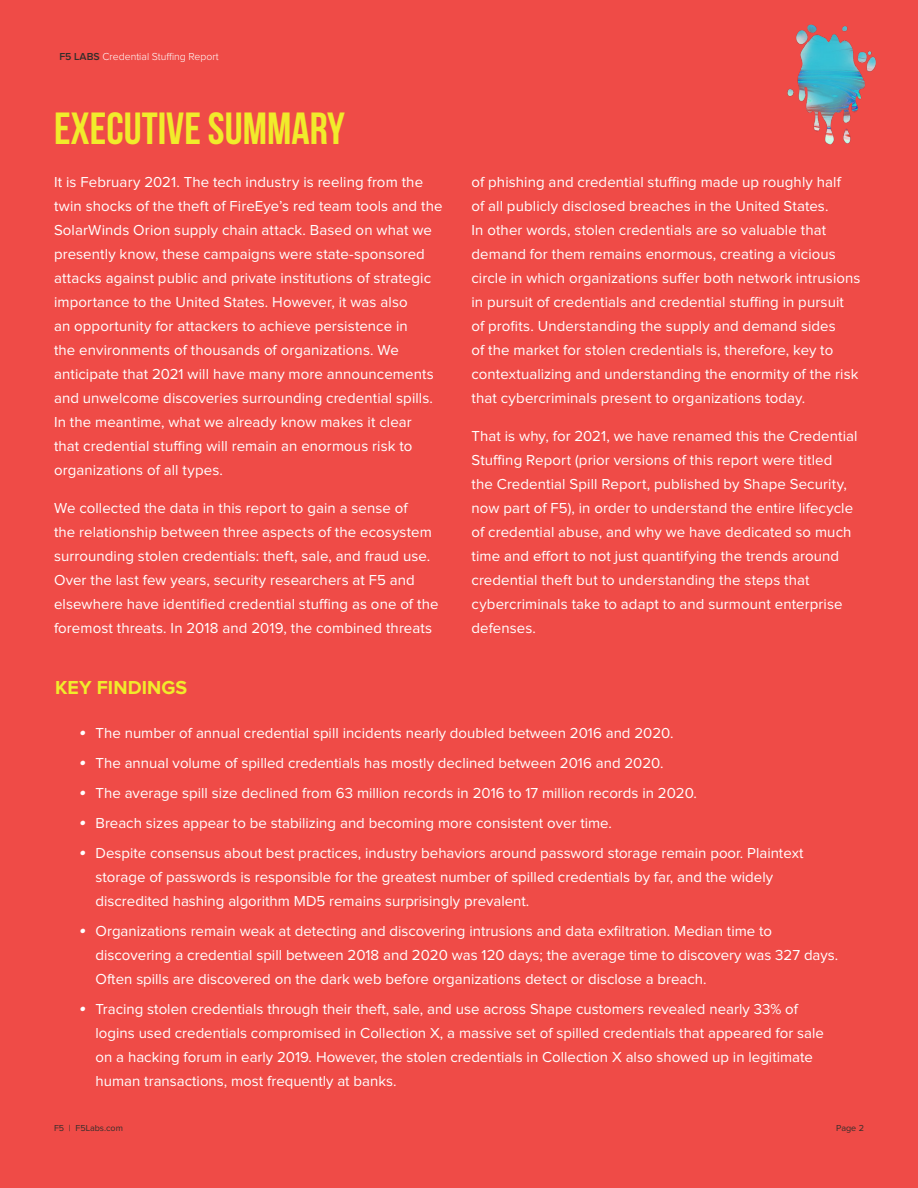
<style>
.page{position:relative;width:918px;height:1188px;background:#ef4b47}
.page>*{position:absolute;margin:0;border:0;box-sizing:border-box;transform-origin:0 0}
.t1{font:45px "Bebas Neue";color:#f1eb2b}
.t2{font:700 19.5px "Proxima Nova";letter-spacing:.005em;color:#f1eb2b}
.t3{font:15px/24px "Proxima Nova";letter-spacing:.005em;color:#fff}
.t4{font:300 10.5px "Proxima Nova";color:#fff}
.t5{font:9px "Proxima Nova";color:#342e2b}
.s1{font-weight:600;color:#342e2b}
.s2{font-style:italic;font-size:21px}
</style>
<div class="page">
<img style="left:787px;top:24px;width:89px;height:121px">
<p class="t4" style="left:59px;top:52px;width:161px"><span class="s1">F5 LABS</span> Credential Stuffing Report</p>
<p class="t1" style="left:54px;top:104px;width:293px">EXECUTIVE SUMMARY</p>
<p class="t3" style="left:54px;top:171px;width:390px">It is February 2021. The tech industry is reeling from the twin shocks of the theft of FireEye’s red team tools and the SolarWinds Orion supply chain attack. Based on what we presently know, these campaigns were state-sponsored attacks against public and private institutions of strategic importance to the United States. However, it was also<br>an opportunity for attackers to achieve persistence in<br>the environments of thousands of organizations. We anticipate that 2021 will have many more announcements and unwelcome discoveries surrounding credential spills.<br>In the meantime, what we already know makes it clear<br>that credential stuffing will remain an enormous risk to organizations of all types.</p>
<p class="t3" style="left:54px;top:496px;width:386px">We collected the data in this report to gain a sense of<br>the relationship between three aspects of the ecosystem surrounding stolen credentials: theft, sale, and fraud use.<br>Over the last few years, security researchers at F5 and elsewhere have identified credential stuffing as one of the foremost threats. In 2018 and 2019, the combined threats</p>
<p class="t2" style="left:55px;top:678px;width:134px">KEY FINDINGS</p>
<p class="t3" style="left:472px;top:171px;width:391px">of phishing and credential stuffing made up roughly half<br>of all publicly disclosed breaches in the United States.<br>In other words, stolen credentials are so valuable that demand for them remains enormous, creating a vicious circle in which organizations suffer both network intrusions in pursuit of credentials and credential stuffing in pursuit of profits. Understanding the supply and demand sides<br>of the market for stolen credentials is, therefore, key to contextualizing and understanding the enormity of the risk that cybercriminals present to organizations today.</p>
<p class="t3" style="left:472px;top:424px;width:388px">That is why, for 2021, we have renamed this the Credential Stuffing Report (prior versions of this report were titled<br>the Credential Spill Report, published by Shape Security, now part of F5), in order to understand the entire lifecycle of credential abuse, and why we have dedicated so much time and effort to not just quantifying the trends around credential theft but to understanding the steps that cybercriminals take to adapt to and surmount enterprise defenses.</p>
<p class="t3" style="left:79px;top:721px;width:596px"><span class="s2">•</span> The number of annual credential spill incidents nearly doubled between 2016 and 2020.</p>
<p class="t3" style="left:79px;top:751px;width:586px"><span class="s2">•</span> The annual volume of spilled credentials has mostly declined between 2016 and 2020.</p>
<p class="t3" style="left:79px;top:781px;width:619px"><span class="s2">•</span> The average spill size declined from 63 million records in 2016 to 17 million records in 2020.</p>
<p class="t3" style="left:79px;top:811px;width:535px"><span class="s2">•</span> Breach sizes appear to be stabilizing and becoming more consistent over time.</p>
<p class="t3" style="left:96px;top:841px;width:709px;text-indent:-16px"><span class="s2">•</span> Despite consensus about best practices, industry behaviors around password storage remain poor. Plaintext storage of passwords is responsible for the greatest number of spilled credentials by far, and the widely discredited hashing algorithm MD5 remains surprisingly prevalent.</p>
<p class="t3" style="left:96px;top:919px;width:744px;text-indent:-16px"><span class="s2">•</span> Organizations remain weak at detecting and discovering intrusions and data exfiltration. Median time to discovering a credential spill between 2018 and 2020 was 120 days; the average time to discovery was 327 days.<br>Often spills are discovered on the dark web before organizations detect or disclose a breach.</p>
<p class="t3" style="left:96px;top:997px;width:730px;text-indent:-16px"><span class="s2">•</span> Tracing stolen credentials through their theft, sale, and use across Shape customers revealed nearly 33% of logins used credentials compromised in Collection X, a massive set of spilled credentials that appeared for sale on a hacking forum in early 2019. However, the stolen credentials in Collection X also showed up in legitimate human transactions, most frequently at banks.</p>
<p class="t5" style="left:54px;top:1124px;width:71px">F5 | F5Labs.com</p>
<p class="t5" style="left:836px;top:1124px;width:29px">Page 2</p>
</div>
